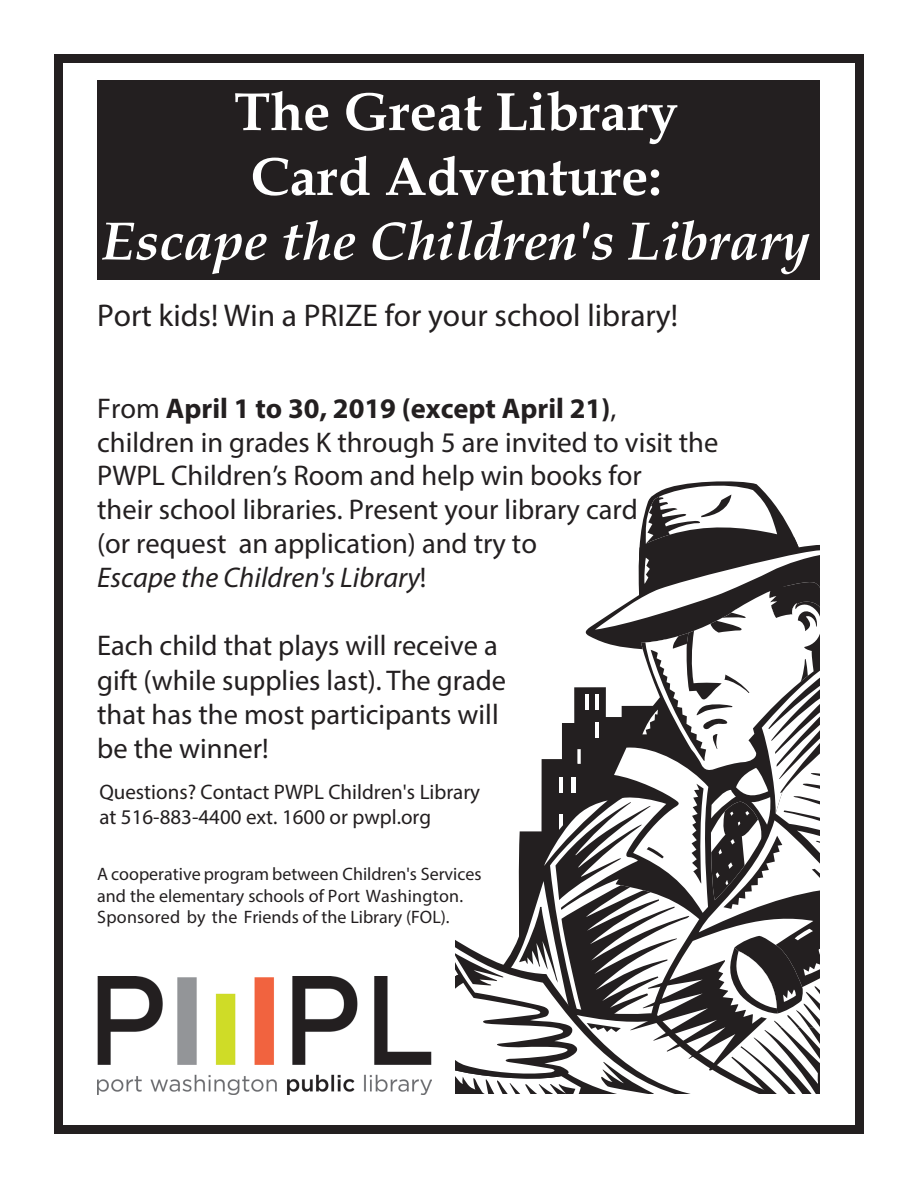
<style>
.page{position:relative;width:918px;height:1188px;background:#fff}
.page>*{position:absolute;margin:0;border:0;box-sizing:border-box;transform-origin:0 0}
.t1{font:700 54px/64.8px "Book Antiqua";color:#fff;text-align:center}
.t2{font:italic 700 54px "Book Antiqua";color:#fff}
.t3{font:31.5px "Myriad Pro";color:#231f20}
.t4{font:28.5px/33.9px "Myriad Pro";color:#231f20}
.t5{font:21px/25.2px "Myriad Pro";color:#221e1f}
.t6{font:18px/21.6px "Myriad Pro";color:#231f20}
.s1{font-weight:700}
.s2{font-style:italic}
</style>
<div class="page">
<div style="left:54px;top:54px;width:810px;height:1080px;border:9px solid #231f20"></div>
<svg style="left:455px;top:481px;width:365px;height:613px"></svg>
<div style="left:97px;top:80px;width:723px;height:199px;background:#231f20"></div>
<img style="left:97px;top:977px;width:335px;height:117px">
<h1 class="t1" style="left:234px;top:79px;width:445px">The Great Library<br>Card Adventure:</h1>
<h1 class="t2" style="left:102px;top:204px;width:709px">Escape the Children's Library</h1>
<p class="t3" style="left:97px;top:296px;width:582px">Port kids! Win a PRIZE for your school library!</p>
<p class="t4" style="left:97px;top:391px;width:623px">From <span class="s1">April 1 to 30, 2019 (except April 21)</span>, children in grades K through 5 are invited to visit the PWPL Children’s Room and help win books for<br>their school libraries. Present your library card<br>(or request an application) and try to<br><span class="s2">Escape the Children's Library</span>!</p>
<p class="t4" style="left:97px;top:628px;width:411px">Each child that plays will receive a gift (while supplies last). The grade that has the most participants will be the winner!</p>
<p class="t5" style="left:99px;top:779px;width:382px">Questions? Contact PWPL Children's Library at 516-883-4400 ext. 1600 or pwpl.org</p>
<p class="t6" style="left:97px;top:863px;width:386px">A cooperative program between Children's Services and the elementary schools of Port Washington.<br>Sponsored by the Friends of the Library (FOL).</p>
</div>
